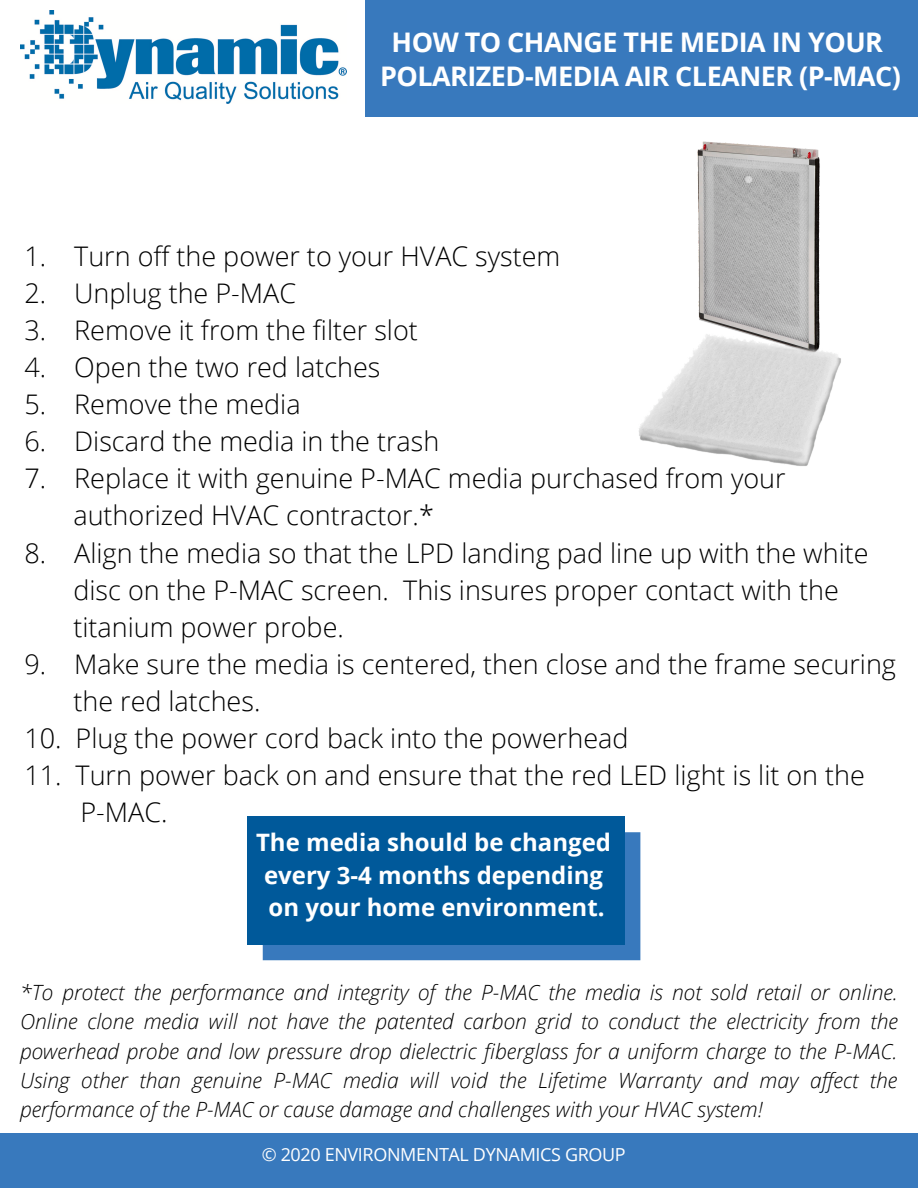
<style>
.page{position:relative;width:918px;height:1188px;background:#fff}
.page>*{position:absolute;margin:0;border:0;box-sizing:border-box;transform-origin:0 0}
.t1{font:300 27px "Open Sans";color:#000}
.t2{font:700 27px "Open Sans";letter-spacing:-.02em;color:#fff}
.t3{font:700 24px "Open Sans";color:#fff}
.t4{font:italic 300 21px/29.2px "Open Sans";color:#000;text-align:justify}
.t5{font:18px "Open Sans";letter-spacing:-.02em;color:#fff}
</style>
<div class="page">
<div style="left:366px;top:0;width:552px;height:117px;background:#3879bd"></div>
<div style="left:0;top:1134px;width:918px;height:54px;background:#3879bd"></div>
<img style="left:20px;top:10px;width:326px;height:94px">
<img style="left:639px;top:141px;width:202px;height:325px">
<div style="left:263px;top:832px;width:377px;height:128px;background:#3879bd"></div>
<div style="left:247px;top:817px;width:378px;height:128px;background:#00599a"></div>
<p class="t2" style="left:392px;top:24px;width:493px">HOW TO CHANGE THE MEDIA IN YOUR</p>
<p class="t2" style="left:380px;top:57px;width:523px">POLARIZED-MEDIA AIR CLEANER (P-MAC)</p>
<p class="t1" style="left:24px;top:237px;width:538px">1. Turn off the power to your HVAC system</p>
<p class="t1" style="left:24px;top:274px;width:273px">2. Unplug the P-MAC</p>
<p class="t1" style="left:24px;top:311px;width:395px">3. Remove it from the filter slot</p>
<p class="t1" style="left:24px;top:348px;width:358px">4. Open the two red latches</p>
<p class="t1" style="left:24px;top:385px;width:278px">5. Remove the media</p>
<p class="t1" style="left:24px;top:422px;width:417px">6. Discard the media in the trash</p>
<p class="t1" style="left:24px;top:459px;width:763px">7. Replace it with genuine P-MAC media purchased from your</p>
<p class="t1" style="left:73px;top:497px;width:362px">authorized HVAC contractor.*</p>
<p class="t1" style="left:24px;top:534px;width:846px">8. Align the media so that the LPD landing pad line up with the white</p>
<p class="t1" style="left:73px;top:571px;width:767px">disc on the P-MAC screen. This insures proper contact with the</p>
<p class="t1" style="left:73px;top:608px;width:272px">titanium power probe.</p>
<p class="t1" style="left:24px;top:645px;width:873px">9. Make sure the media is centered, then close and the frame securing</p>
<p class="t1" style="left:73px;top:682px;width:188px">the red latches.</p>
<p class="t1" style="left:24px;top:719px;width:606px">10. Plug the power cord back into the powerhead</p>
<p class="t1" style="left:24px;top:756px;width:842px">11. Turn power back on and ensure that the red LED light is lit on the</p>
<p class="t1" style="left:80px;top:794px;width:89px">P-MAC.</p>
<p class="t3" style="left:256px;top:825px;width:356px">The media should be changed</p>
<p class="t3" style="left:264px;top:858px;width:340px">every 3-4 months depending</p>
<p class="t3" style="left:269px;top:891px;width:338px">on your home environment.</p>
<p class="t4" style="left:20px;top:977px;width:879px">*To protect the performance and integrity of the P-MAC the media is not sold retail or online.<br>Online clone media will not have the patented carbon grid to conduct the electricity from the powerhead probe and low pressure drop dielectric fiberglass for a uniform charge to the P-MAC.<br>Using other than genuine P-MAC media will void the Lifetime Warranty and may affect the performance of the P-MAC or cause damage and challenges with your HVAC system!</p>
<p class="t5" style="left:262px;top:1142px;width:366px">© 2020 ENVIRONMENTAL DYNAMICS GROUP</p>
</div>
